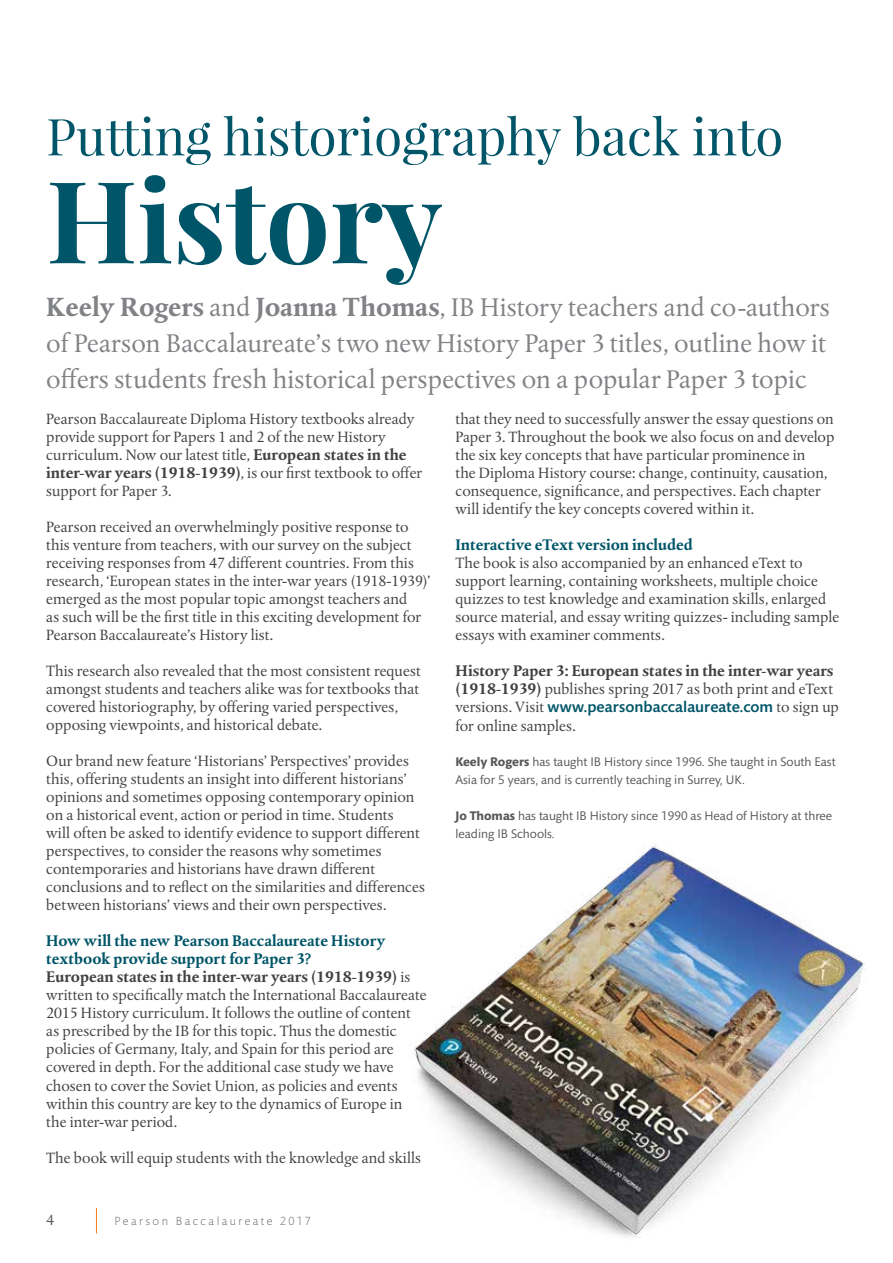
<style>
.page{position:relative;width:893px;height:1263px;background:#fff}
.page>*{position:absolute;margin:0;border:0;box-sizing:border-box;transform-origin:0 0}
.t1{font:700 114px "Playfair Display";color:#005568}
.t2{font:51px "Playfair Display";color:#005568}
.t3{font:27px/36px "Albertina MT Pro";color:#808285}
.t4{font:15.75px/18px "Albertina MT Pro";color:#414042}
.t5{font:700 15.75px/18px "Albertina MT Std";color:#005568}
.t6{font:700 15.75px/18px "Albertina MT Pro";color:#414042}
.t7{font:500 15.75px "Mundo Sans Pro";letter-spacing:.005em;color:#005568}
.t8{font:15.75px "Albertina MT Pro";color:#58595b}
.t9{font:12.75px/18px "Mundo Sans Pro";color:#58595b}
.t10{font:300 12px "Mundo Sans Pro";letter-spacing:.21em;color:#58595b}
.s1{font-weight:700}
.s2{font-weight:400}
.s3{font-family:"Albertina MT Pro";font-weight:400;color:#414042}
</style>
<div class="page">
<img style="left:414px;top:845px;width:452px;height:394px">
<svg style="left:96px;top:1208px;width:1px;height:25px"></svg>
<h2 class="t2" style="left:46px;top:104px;width:738px">Putting historiography back into</h2>
<h1 class="t1" style="left:46px;top:149px;width:398px">History</h1>
<h3 class="t3" style="left:46px;top:290px;width:785px"><span class="s1">Keely Rogers</span> and <span class="s1">Joanna Thomas</span>, IB History teachers and co-authors of Pearson Baccalaureate’s two new History Paper 3 titles, outline how it offers students fresh historical perspectives on a popular Paper 3 topic</h3>
<p class="t4" style="left:46px;top:410px;width:377px">Pearson Baccalaureate Diploma History textbooks already provide support for Papers 1 and 2 of the new History curriculum. Now our latest title, <span class="s1">European states in the inter-war years (1918-1939)</span>, is our first textbook to offer support for Paper 3.</p>
<p class="t4" style="left:46px;top:518px;width:385px">Pearson received an overwhelmingly positive response to this venture from teachers, with our survey on the subject receiving responses from 47 different countries. From this research, ‘European states in the inter-war years (1918-1939)’ emerged as the most popular topic amongst teachers and<br>as such will be the first title in this exciting development for Pearson Baccalaureate’s History list.</p>
<p class="t4" style="left:46px;top:662px;width:376px">This research also revealed that the most consistent request amongst students and teachers alike was for textbooks that covered historiography, by offering varied perspectives, opposing viewpoints, and historical debate.</p>
<p class="t4" style="left:46px;top:752px;width:380px">Our brand new feature ‘Historians’ Perspectives’ provides this, offering students an insight into different historians’ opinions and sometimes opposing contemporary opinion on a historical event, action or period in time. Students<br>will often be asked to identify evidence to support different perspectives, to consider the reasons why sometimes contemporaries and historians have drawn different conclusions and to reflect on the similarities and differences between historians’ views and their own perspectives.</p>
<p class="t5" style="left:46px;top:932px;width:341px">How will the new Pearson Baccalaureate History textbook provide support for Paper 3?</p>
<p class="t4" style="left:46px;top:968px;width:382px"><span class="s1">European states in the inter-war years (1918-1939)</span> is written to specifically match the International Baccalaureate 2015 History curriculum. It follows the outline of content as prescribed by the IB for this topic. Thus the domestic policies of Germany, Italy, and Spain for this period are covered in depth. For the additional case study we have chosen to cover the Soviet Union, as policies and events within this country are key to the dynamics of Europe in the inter-war period.</p>
<p class="t4" style="left:46px;top:1148px;width:376px">The book will equip students with the knowledge and skills</p>
<p class="t8" style="left:46px;top:1211px;width:9px">4</p>
<p class="t10" style="left:114px;top:1214px;width:198px">Pearson Baccalaureate 2017</p>
<p class="t4" style="left:455px;top:410px;width:381px">that they need to successfully answer the essay questions on Paper 3. Throughout the book we also focus on and develop the six key concepts that have particular prominence in<br>the Diploma History course: change, continuity, causation, consequence, significance, and perspectives. Each chapter will identify the key concepts covered within it.</p>
<p class="t5" style="left:455px;top:536px;width:239px">Interactive eText version included</p>
<p class="t4" style="left:455px;top:554px;width:385px">The book is also accompanied by an enhanced eText to support learning, containing worksheets, multiple choice quizzes to test knowledge and examination skills, enlarged source material, and essay writing quizzes- including sample essays with examiner comments.</p>
<p class="t6" style="left:455px;top:662px;width:379px">History Paper 3: European states in the inter-war years (1918-1939) <span class="s2">publishes spring 2017 as both print and eText</span></p>
<p class="t7" style="left:455px;top:698px;width:385px"><span class="s3">versions. Visit</span> www.pearsonbaccalaureate.com <span class="s3">to sign up</span></p>
<p class="t4" style="left:455px;top:716px;width:122px">for online samples.</p>
<p class="t9" style="left:455px;top:753px;width:382px"><span class="s1">Keely Rogers</span> has taught IB History since 1996. She taught in South East<br>Asia for 5 years, and is currently teaching in Surrey, UK.</p>
<p class="t9" style="left:455px;top:807px;width:378px"><span class="s1">Jo Thomas</span> has taught IB History since 1990 as Head of History at three leading IB Schools.</p>
</div>
